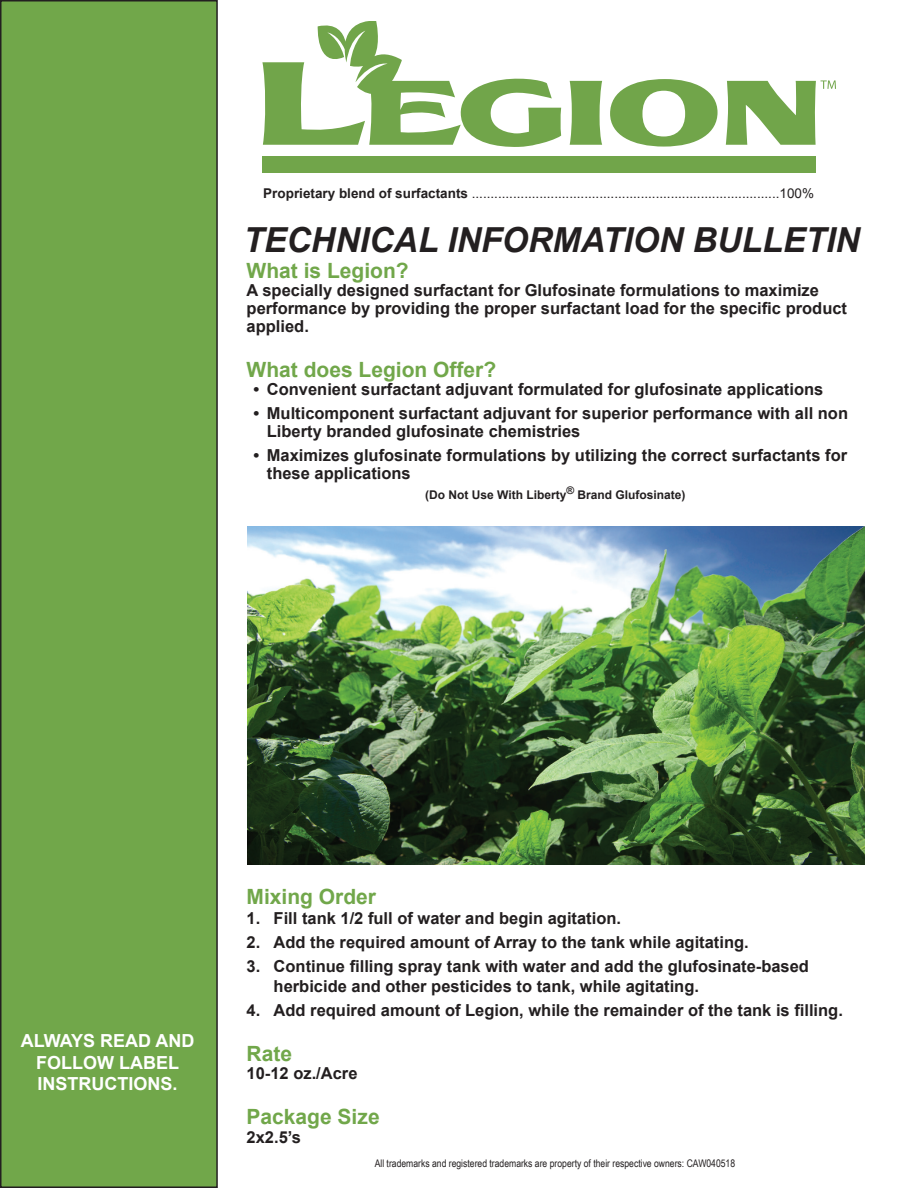
<style>
.page{position:relative;width:918px;height:1188px;background:#fff}
.page>*{position:absolute;margin:0;border:0;box-sizing:border-box;transform-origin:0 0}
.t1{font:italic 700 34.5px "Arial";color:#231f20}
.t2{font:700 21px "Arial";color:#71a74a}
.t3{font:700 18px/21.6px "Arial";color:#fff;text-align:center}
.t4{font:700 16.5px/18px "Arial";color:#231f20}
.t5{font:13.5px "Arial";color:#231f20}
.t6{font:700 12px "Arial";color:#231f20}
.t7{font:10.5px "Arial Narrow";color:#231f20}
.s1{font-weight:700}
</style>
<div class="page">
<div style="left:1px;top:1px;width:216px;height:1186px;background:#71a74a"></div>
<div style="left:0;top:0;width:218px;height:1188px;border:2px solid #231f20"></div>
<div style="left:262px;top:156px;width:554px;height:17px;background:#71a54a"></div>
<svg style="left:262px;top:21px;width:299px;height:126px"></svg>
<svg style="left:570px;top:81px;width:32px;height:64px;background:#7ead5a"></svg>
<svg style="left:610px;top:79px;width:108px;height:68px"></svg>
<svg style="left:726px;top:80px;width:110px;height:65px"></svg>
<img style="left:248px;top:526px;width:616px;height:339px">
<p class="t5" style="left:263px;top:185px;width:552px"><span class="s1">Proprietary blend of surfactants</span> ..................................................................................100%</p>
<h1 class="t1" style="left:243px;top:216px;width:618px">TECHNICAL INFORMATION BULLETIN</h1>
<p class="t2" style="left:247px;top:257px;width:164px">What is Legion?</p>
<p class="t4" style="left:247px;top:282px;width:602px">A specially designed surfactant for Glufosinate formulations to maximize performance by providing the proper surfactant load for the specific product applied.</p>
<p class="t2" style="left:247px;top:356px;width:251px">What does Legion Offer?</p>
<p class="t4" style="left:253px;top:381px;width:572px">• Convenient surfactant adjuvant formulated for glufosinate applications</p>
<p class="t4" style="left:267px;top:405px;width:583px;text-indent:-13px">• Multicomponent surfactant adjuvant for superior performance with all non<br>Liberty branded glufosinate chemistries</p>
<p class="t4" style="left:267px;top:447px;width:582px;text-indent:-13px">• Maximizes glufosinate formulations by utilizing the correct surfactants for these applications</p>
<p class="t6" style="left:425px;top:487px;width:262px">(Do Not Use With Liberty<sup>®</sup> Brand Glufosinate)</p>
<p class="t3" style="left:21px;top:1030px;width:175px">ALWAYS READ AND<br>FOLLOW LABEL<br>INSTRUCTIONS.</p>
<p class="t2" style="left:247px;top:883px;width:131px">Mixing Order</p>
<p class="t4" style="left:247px;top:909px;width:376px">1. Fill tank 1/2 full of water and begin agitation.</p>
<p class="t4" style="left:247px;top:933px;width:504px">2. Add the required amount of Array to the tank while agitating.</p>
<p class="t4" style="left:274px;top:957px;width:537px;line-height:19.8px;text-indent:-27px">3. Continue filling spray tank with water and add the glufosinate-based herbicide and other pesticides to tank, while agitating.</p>
<p class="t4" style="left:247px;top:1001px;width:598px">4. Add required amount of Legion, while the remainder of the tank is filling.</p>
<p class="t2" style="left:247px;top:1039px;width:47px">Rate</p>
<p class="t4" style="left:247px;top:1064px;width:112px">10-12 oz./Acre</p>
<p class="t2" style="left:247px;top:1102px;width:135px">Package Size</p>
<p class="t4" style="left:247px;top:1129px;width:56px">2x2.5’s</p>
<p class="t7" style="left:375px;top:1156px;width:362px">All trademarks and registered trademarks are property of their respective owners: CAW040518</p>
</div>
